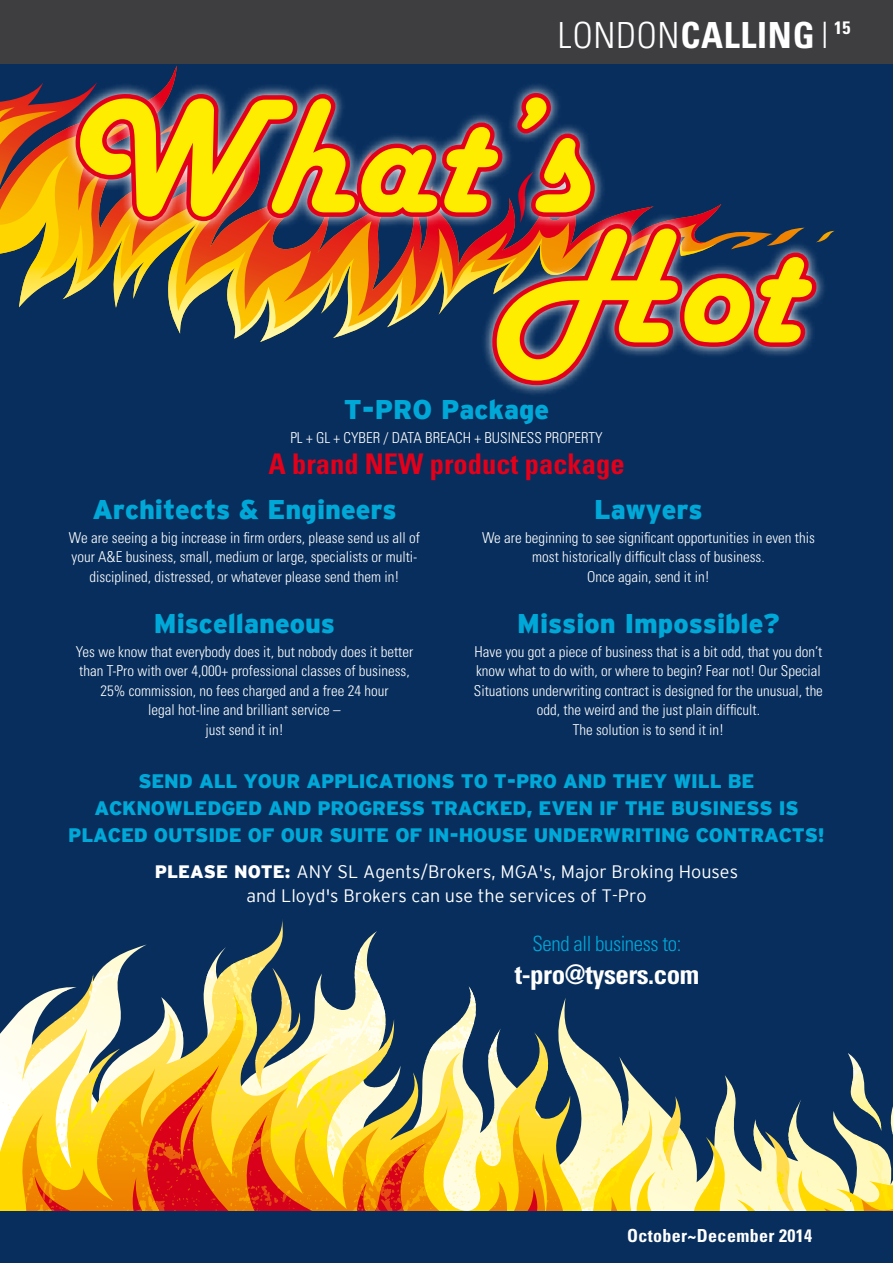
<style>
.page{position:relative;width:893px;height:1263px;background:#072e5d}
.page>*{position:absolute;margin:0;border:0;box-sizing:border-box;transform-origin:0 0}
.t1{font:169.05px/130.1px "Harlow Solid";letter-spacing:.02em;color:#ffed00}
.t2{font:700 condensed 36px "Univers";letter-spacing:.02em;color:#fff}
.t3{font:700 condensed 28.5px "Univers";color:#e2001a}
.t4{font:900 27px "Interstate";color:#00a8d8}
.t5{font:700 condensed 27px "Univers";letter-spacing:-.02em;color:#fff}
.t6{font:300 condensed 21px "Univers";letter-spacing:-.02em;color:#00a8d8}
.t7{font:900 19.5px/27px "Interstate";letter-spacing:-.01em;color:#00a8d8;text-align:center}
.t8{font:300 18px/24px "Interstate";color:#fff;text-align:center}
.t9{font:700 condensed 18px "Univers";letter-spacing:.02em;color:#fff}
.t10{font:300 condensed 15px/19.5px "Univers";color:#fff;text-align:center}
.s1{font-weight:300}
.s2{font-weight:300;font-size:36.3px}
.s3{font-weight:900}
</style>
<div class="page">
<svg style="left:0;top:920px;width:473px;height:291px"></svg>
<svg style="left:8px;top:993px;width:851px;height:218px"></svg>
<svg style="left:26px;top:1065px;width:867px;height:146px"></svg>
<svg style="left:22px;top:941px;width:349px;height:213px"></svg>
<svg style="left:0;top:82px;width:835px;height:308px"></svg>
<div style="left:0;top:0;width:893px;height:64px;background:#3e3d40"></div>
<h2 class="t2" style="left:558px;top:13px;width:294px"><span class="s1">LONDON</span>CALLING <sup>15</sup><span class="s2">|</span></h2>
<h1 class="t1" style="left:499px;top:106px;width:304px;text-indent:-435px">What’s<br>Hot</h1>
<h3 class="t4" style="left:344px;top:394px;width:207px">T-PRO Package</h3>
<p class="t10" style="left:290px;top:427px;width:314px">PL + GL + CYBER / DATA BREACH + BUSINESS PROPERTY</p>
<h3 class="t3" style="left:268px;top:446px;width:358px">A brand NEW product package</h3>
<h3 class="t4" style="left:594px;top:494px;width:110px">Lawyers</h3>
<p class="t10" style="left:482px;top:528px;width:334px">We are beginning to see significant opportunities in even this most historically difficult class of business.<br>Once again, send it in!</p>
<h3 class="t4" style="left:517px;top:608px;width:264px">Mission Impossible?</h3>
<p class="t10" style="left:474px;top:641px;width:350px">Have you got a piece of business that is a bit odd, that you don’t know what to do with, or where to begin? Fear not! Our Special Situations underwriting contract is designed for the unusual, the odd, the weird and the just plain difficult.<br>The solution is to send it in!</p>
<h3 class="t4" style="left:92px;top:494px;width:306px">Architects &amp; Engineers</h3>
<p class="t10" style="left:69px;top:528px;width:353px">We are seeing a big increase in firm orders, please send us all of your A&amp;E business, small, medium or large, specialists or multi&shy;disciplined, distressed, or whatever please send them in!</p>
<h3 class="t4" style="left:154px;top:608px;width:183px">Miscellaneous</h3>
<p class="t10" style="left:76px;top:641px;width:339px">Yes we know that everybody does it, but nobody does it better than T-Pro with over 4,000+ professional classes of business, 25% commission, no fees charged and a free 24 hour<br>legal hot-line and brilliant service –<br>just send it in!</p>
<h3 class="t7" style="left:68px;top:767px;width:758px">SEND ALL YOUR APPLICATIONS TO T-PRO AND THEY WILL BE<br>ACKNOWLEDGED AND PROGRESS TRACKED, EVEN IF THE BUSINESS IS<br>PLACED OUTSIDE OF OUR SUITE OF IN-HOUSE UNDERWRITING CONTRACTS!</h3>
<p class="t8" style="left:155px;top:860px;width:585px"><span class="s3">PLEASE NOTE:</span> ANY SL Agents/Brokers, MGA's, Major Broking Houses and Lloyd's Brokers can use the services of T-Pro</p>
<h3 class="t6" style="left:532px;top:931px;width:150px">Send all business to:</h3>
<h3 class="t5" style="left:515px;top:958px;width:186px">t-pro@tysers.com</h3>
<p class="t9" style="left:627px;top:1224px;width:187px">October~December 2014</p>
</div>
